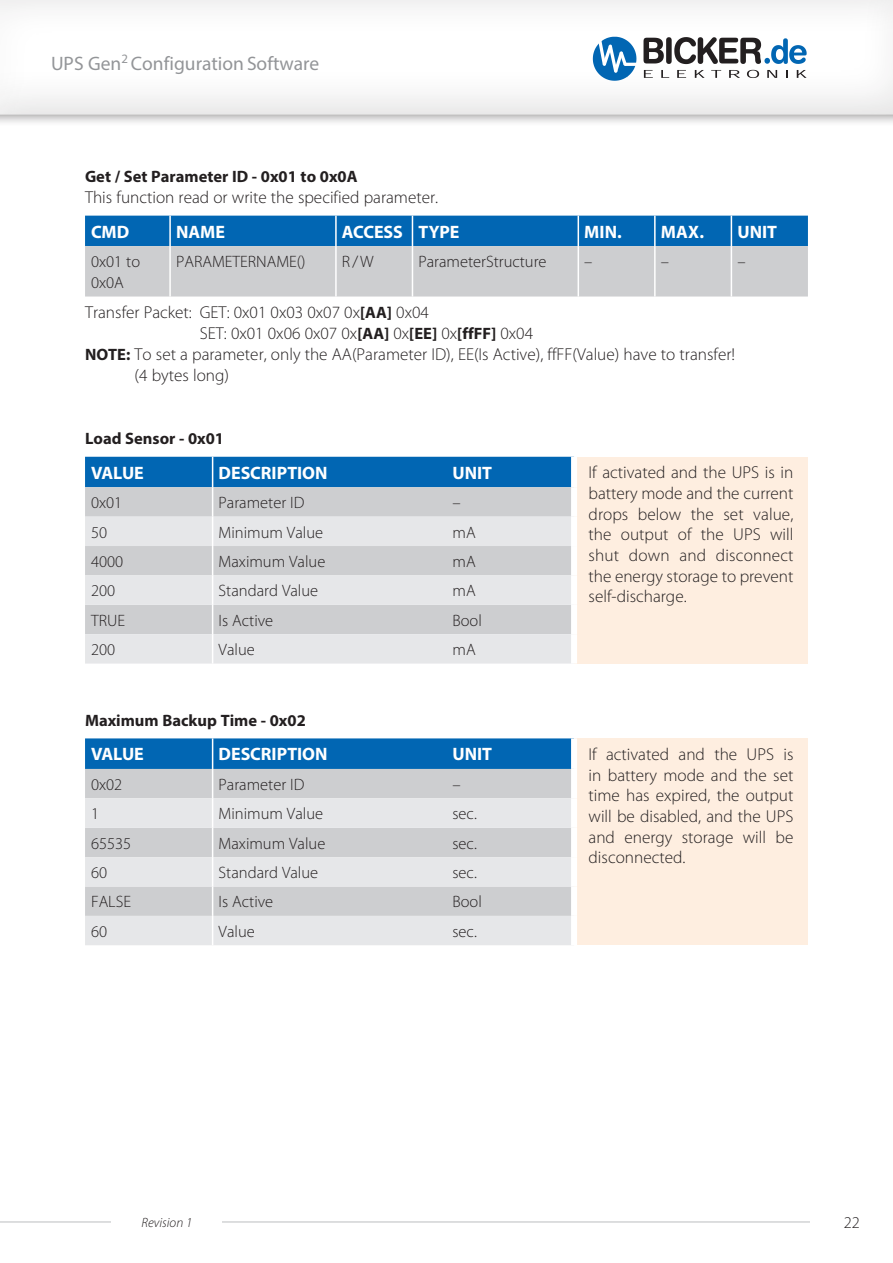
<style>
.page{position:relative;width:893px;height:1263px;background:#fff}
.page>*{position:absolute;margin:0;border:0;box-sizing:border-box;transform-origin:0 0}
.t1{font:19.5px "Myriad Pro";color:#939598}
.t2{font:700 18px "Myriad Pro";color:#fff}
.t3{font:300 17.25px/20.7px "Myriad Pro";color:#231f20;text-align:justify}
.t4{font:300 16.5px/21px "Myriad Pro";color:#231f20}
.t5{font:700 16.5px "Myriad Pro";color:#231f20}
.t6{font:italic 300 13.5px "Myriad Pro";color:#231f20}
.s1{font-weight:700;font-size:16.5px}
</style>
<div class="page">
<div style="left:0;top:0;width:893px;height:127px;background:#231f20;opacity:.5"></div>
<div style="left:0;top:0;width:893px;height:116px;background:#231f20;opacity:.25"></div>
<svg style="left:593px;top:37px;width:214px;height:44px"></svg>
<hr style="left:0;top:1221px;width:829px;height:1px;background:#bcbdc0">
<div style="left:112px;top:1180px;width:110px;height:83px;background:#fff"></div>
<div style="left:810px;top:1180px;width:83px;height:83px;background:#fff"></div>
<svg style="left:85px;top:216px;width:723px;height:80px;background:#81a7c5"></svg>
<hr style="left:169px;top:216px;width:2px;height:30px;background:#fff">
<hr style="left:335px;top:216px;width:2px;height:30px;background:#fff">
<hr style="left:412px;top:216px;width:1px;height:30px;background:#fff">
<hr style="left:578px;top:216px;width:1px;height:30px;background:#fff">
<hr style="left:654px;top:216px;width:2px;height:30px;background:#fff">
<hr style="left:731px;top:216px;width:1px;height:30px;background:#fff">
<hr style="left:169px;top:246px;width:2px;height:50px;background:#fff">
<hr style="left:335px;top:246px;width:2px;height:50px;background:#fff">
<hr style="left:412px;top:246px;width:1px;height:50px;background:#fff">
<hr style="left:578px;top:246px;width:1px;height:50px;background:#fff">
<hr style="left:654px;top:246px;width:2px;height:50px;background:#fff">
<hr style="left:731px;top:246px;width:1px;height:50px;background:#fff">
<div style="left:85px;top:457px;width:486px;height:30px;background:#0166b3"></div>
<div style="left:574px;top:457px;width:234px;height:206px;background:#feeee0"></div>
<div style="left:85px;top:487px;width:486px;height:30px;background:#cdced0"></div>
<svg style="left:85px;top:517px;width:486px;height:147px;background:#dcdddf"></svg>
<hr style="left:212px;top:487px;width:1px;height:30px;background:#fff">
<svg style="left:212px;top:517px;width:1px;height:58px"></svg>
<hr style="left:212px;top:575px;width:1px;height:30px;background:#fff">
<svg style="left:212px;top:605px;width:1px;height:58px"></svg>
<hr style="left:212px;top:457px;width:1px;height:30px;background:#fff">
<div style="left:571px;top:457px;width:6px;height:30px;background:#fff"></div>
<div style="left:571px;top:487px;width:6px;height:30px;background:#fff"></div>
<div style="left:571px;top:517px;width:6px;height:29px;background:#fff"></div>
<div style="left:571px;top:546px;width:6px;height:29px;background:#fff"></div>
<div style="left:571px;top:575px;width:6px;height:30px;background:#fff"></div>
<div style="left:571px;top:605px;width:6px;height:29px;background:#fff"></div>
<div style="left:571px;top:634px;width:6px;height:29px;background:#fff"></div>
<div style="left:574px;top:738px;width:234px;height:207px;background:#feeee0"></div>
<svg style="left:85px;top:798px;width:486px;height:147px;background:#dcdddf"></svg>
<svg style="left:85px;top:738px;width:486px;height:60px;background:#6699c1"></svg>
<hr style="left:212px;top:798px;width:1px;height:30px;background:#fff">
<svg style="left:212px;top:828px;width:1px;height:58px"></svg>
<hr style="left:212px;top:886px;width:1px;height:30px;background:#fff">
<svg style="left:212px;top:916px;width:1px;height:29px"></svg>
<hr style="left:212px;top:738px;width:1px;height:31px;background:#fff">
<div style="left:571px;top:738px;width:6px;height:31px;background:#fff"></div>
<div style="left:571px;top:769px;width:6px;height:29px;background:#fff"></div>
<div style="left:571px;top:798px;width:6px;height:30px;background:#fff"></div>
<div style="left:571px;top:828px;width:6px;height:29px;background:#fff"></div>
<div style="left:571px;top:857px;width:6px;height:29px;background:#fff"></div>
<div style="left:571px;top:886px;width:6px;height:30px;background:#fff"></div>
<div style="left:571px;top:916px;width:6px;height:29px;background:#fff"></div>
<p class="t1" style="left:51px;top:51px;width:270px">UPS Gen<sup>2</sup> Configuration Software</p>
<p class="t5" style="left:85px;top:166px;width:274px">Get / Set Parameter ID - 0x01 to 0x0A</p>
<p class="t3" style="left:85px;top:187px;width:355px">This function read or write the specified parameter.</p>
<p class="t2" style="left:91px;top:220px;width:40px">CMD</p>
<p class="t2" style="left:176px;top:220px;width:50px">NAME</p>
<p class="t2" style="left:342px;top:220px;width:119px">ACCESS TYPE</p>
<p class="t2" style="left:584px;top:220px;width:39px">MIN.</p>
<p class="t2" style="left:661px;top:220px;width:45px">MAX.</p>
<p class="t2" style="left:737px;top:220px;width:41px">UNIT</p>
<p class="t4" style="left:91px;top:251px;width:51px">0x01 to<br>0x0A</p>
<p class="t4" style="left:176px;top:251px;width:131px">PARAMETERNAME()</p>
<p class="t4" style="left:342px;top:251px;width:33px">R/W</p>
<p class="t4" style="left:418px;top:251px;width:130px">ParameterStructure</p>
<p class="t4" style="left:584px;top:251px;width:10px">–</p>
<p class="t4" style="left:661px;top:251px;width:10px">–</p>
<p class="t4" style="left:737px;top:251px;width:10px">–</p>
<p class="t3" style="left:85px;top:302px;width:345px">Transfer Packet: GET: 0x01 0x03 0x07 0x<span class="s1">[AA]</span> 0x04</p>
<p class="t3" style="left:200px;top:323px;width:335px">SET: 0x01 0x06 0x07 0x<span class="s1">[AA]</span> 0x<span class="s1">[EE]</span> 0x<span class="s1">[ffFF]</span> 0x04</p>
<p class="t3" style="left:85px;top:344px;width:652px"><span class="s1">NOTE:</span> To set a parameter, only the AA(Parameter ID), EE(Is Active), ffFF(Value) have to transfer!</p>
<p class="t3" style="left:135px;top:365px;width:96px">(4 bytes long)</p>
<p class="t5" style="left:85px;top:428px;width:141px">Load Sensor - 0x01</p>
<p class="t2" style="left:91px;top:461px;width:54px">VALUE</p>
<p class="t2" style="left:219px;top:461px;width:111px">DESCRIPTION</p>
<p class="t2" style="left:452px;top:461px;width:41px">UNIT</p>
<p class="t3" style="left:589px;top:462px;width:206px">If activated and the UPS is in battery mode and the current drops below the set value, the output of the UPS will shut down and disconnect the energy storage to prevent self-discharge.</p>
<p class="t4" style="left:91px;top:492px;width:33px">0x01</p>
<p class="t4" style="left:219px;top:492px;width:87px">Parameter ID</p>
<p class="t4" style="left:452px;top:492px;width:10px">–</p>
<p class="t4" style="left:91px;top:521px;width:18px">50</p>
<p class="t4" style="left:219px;top:521px;width:106px">Minimum Value</p>
<p class="t4" style="left:452px;top:521px;width:25px">mA</p>
<p class="t4" style="left:91px;top:551px;width:34px">4000</p>
<p class="t4" style="left:219px;top:551px;width:108px">Maximum Value</p>
<p class="t4" style="left:452px;top:551px;width:25px">mA</p>
<p class="t4" style="left:91px;top:580px;width:26px">200</p>
<p class="t4" style="left:219px;top:580px;width:101px">Standard Value</p>
<p class="t4" style="left:452px;top:580px;width:25px">mA</p>
<p class="t4" style="left:91px;top:609px;width:36px">TRUE</p>
<p class="t4" style="left:219px;top:609px;width:56px">Is Active</p>
<p class="t4" style="left:452px;top:609px;width:31px">Bool</p>
<p class="t4" style="left:91px;top:639px;width:26px">200</p>
<p class="t4" style="left:219px;top:639px;width:38px">Value</p>
<p class="t4" style="left:452px;top:639px;width:25px">mA</p>
<p class="t5" style="left:85px;top:710px;width:222px">Maximum Backup Time - 0x02</p>
<p class="t2" style="left:91px;top:743px;width:54px">VALUE</p>
<p class="t2" style="left:219px;top:743px;width:111px">DESCRIPTION</p>
<p class="t2" style="left:452px;top:743px;width:41px">UNIT</p>
<p class="t3" style="left:589px;top:744px;width:206px">If activated and the UPS is in battery mode and the set time has expired, the output will be disabled, and the UPS and energy storage will be disconnected.</p>
<p class="t4" style="left:91px;top:774px;width:33px">0x02</p>
<p class="t4" style="left:219px;top:774px;width:87px">Parameter ID</p>
<p class="t4" style="left:452px;top:774px;width:10px">–</p>
<p class="t4" style="left:91px;top:803px;width:10px">1</p>
<p class="t4" style="left:219px;top:803px;width:106px">Minimum Value</p>
<p class="t4" style="left:452px;top:803px;width:26px">sec.</p>
<p class="t4" style="left:91px;top:832px;width:42px">65535</p>
<p class="t4" style="left:219px;top:832px;width:108px">Maximum Value</p>
<p class="t4" style="left:452px;top:832px;width:26px">sec.</p>
<p class="t4" style="left:91px;top:862px;width:18px">60</p>
<p class="t4" style="left:219px;top:862px;width:101px">Standard Value</p>
<p class="t4" style="left:452px;top:862px;width:26px">sec.</p>
<p class="t4" style="left:91px;top:891px;width:42px">FALSE</p>
<p class="t4" style="left:219px;top:891px;width:56px">Is Active</p>
<p class="t4" style="left:452px;top:891px;width:31px">Bool</p>
<p class="t4" style="left:91px;top:920px;width:18px">60</p>
<p class="t4" style="left:219px;top:920px;width:38px">Value</p>
<p class="t4" style="left:452px;top:920px;width:26px">sec.</p>
<p class="t6" style="left:141px;top:1214px;width:52px">Revision 1</p>
<p class="t4" style="left:844px;top:1211px;width:18px">22</p>
</div>
